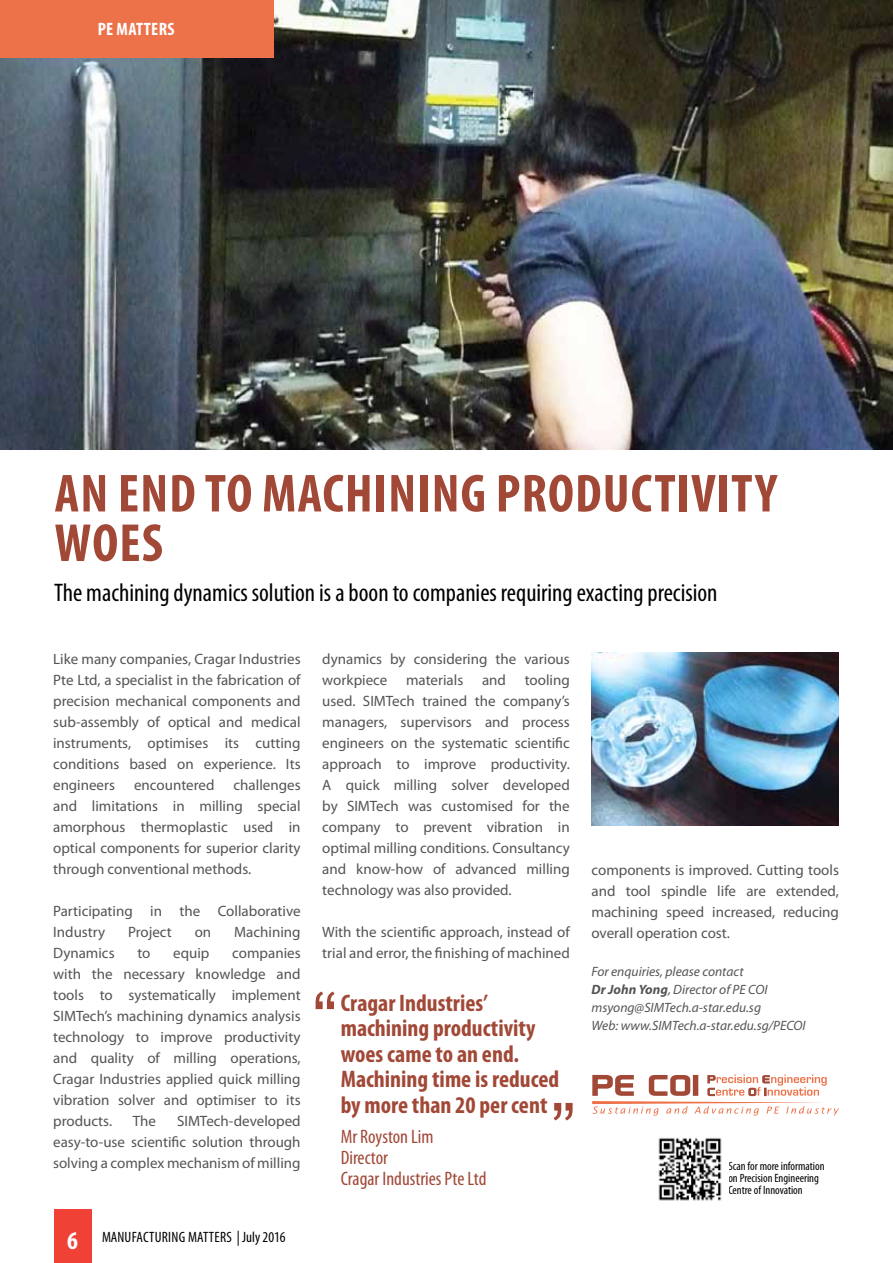
<style>
.page{position:relative;width:893px;height:1263px;background:#fff}
.page>*{position:absolute;margin:0;border:0;box-sizing:border-box;transform-origin:0 0}
.t1{font:700 condensed 54px/49.5px "Myriad Pro";letter-spacing:.02em;color:#a14837}
.t2{font:condensed 25.5px "Myriad Pro";color:#000}
.t3{font:700 condensed 25.5px "Myriad Pro";color:#fff}
.t4{font:700 condensed 24px/25.5px "Myriad Pro";color:#a14837}
.t5{font:condensed 19.5px/21px "Myriad Pro";color:#a14837}
.t6{font:700 condensed 18px "Myriad Pro";letter-spacing:.02em;color:#fff}
.t7{font:15px/21px "Myriad Pro";color:#545456;text-align:justify}
.t8{font:condensed 15px "Myriad Pro";letter-spacing:.005em;color:#000}
.t9{font:italic 13.5px/18px "Myriad Pro";color:#545456}
.t10{font:condensed 12px/12px "Myriad Pro";color:#000}
.s1{font-weight:700}
</style>
<div class="page">
<div style="left:54px;top:1209px;width:37px;height:54px;background:#ef4135"></div>
<img style="left:0;top:0;width:893px;height:449px">
<div style="left:0;top:0;width:274px;height:57px;background:#ed7149"></div>
<img style="left:591px;top:652px;width:248px;height:174px">
<svg style="left:316px;top:991px;width:19px;height:18px"></svg>
<svg style="left:554px;top:1103px;width:19px;height:17px"></svg>
<img style="left:658px;top:1137px;width:64px;height:64px">
<svg style="left:592px;top:1074px;width:247px;height:41px"></svg>
<div style="left:693px;top:1075px;width:5px;height:21px;background:#a14837"></div>
<p class="t6" style="left:98px;top:18px;width:78px">PE MATTERS</p>
<h1 class="t1" style="left:55px;top:468px;width:724px">an END TO MACHINING PRODUCTIVITY<br>WOES</h1>
<h2 class="t2" style="left:54px;top:577px;width:665px">The machining dynamics solution is a boon to companies requiring exacting precision</h2>
<p class="t7" style="left:53px;top:648px;width:249px">Like many companies, Cragar Industries Pte Ltd, a specialist in the fabrication of precision mechanical components and sub-assembly of optical and medical instruments, optimises its cutting conditions based on experience. Its engineers</p>
<p class="t7" style="left:53px;top:774px;width:249px;text-indent:180px">challenges and limitations in milling special amorphous thermoplastic used in optical components for superior clarity through conventional methods.</p>
<p class="t7" style="left:53px;top:900px;width:249px">Participating in the Collaborative<br>Industry</p>
<p class="t7" style="left:134px;top:774px;width:82px">encountered</p>
<p class="t7" style="left:128px;top:921px;width:45px">Project</p>
<p class="t7" style="left:195px;top:921px;width:18px">on</p>
<p class="t7" style="left:234px;top:921px;width:68px">Machining</p>
<p class="t7" style="left:53px;top:942px;width:63px">Dynamics</p>
<p class="t7" style="left:137px;top:942px;width:15px">to</p>
<p class="t7" style="left:173px;top:942px;width:38px">equip</p>
<p class="t7" style="left:53px;top:942px;width:249px;text-indent:179px">companies with the necessary knowledge and tools to systematically implement SIMTech’s machining dynamics analysis technology to improve productivity and quality of milling operations, Cragar Industries applied quick milling vibration solver and optimiser to its products.</p>
<p class="t7" style="left:53px;top:1110px;width:249px;text-indent:124px">SIMTech-developed easy-to-use scientific solution through solving a complex mechanism of milling</p>
<p class="t7" style="left:133px;top:1110px;width:25px">The</p>
<h2 class="t3" style="left:67px;top:1225px;width:12px">6</h2>
<p class="t8" style="left:102px;top:1227px;width:185px">MANUFACTURING Matters | July 2016</p>
<p class="t7" style="left:322px;top:648px;width:249px">dynamics by considering the various workpiece materials and tooling used. SIMTech trained the company’s managers, supervisors and process engineers on the systematic scientific approach to improve productivity.<br>A quick milling solver developed by SIMTech was customised for the company to prevent vibration in optimal milling conditions. Consultancy and know-how of advanced milling technology was also provided.</p>
<p class="t7" style="left:322px;top:921px;width:249px">With the scientific approach, instead of trial and error, the finishing of machined</p>
<h3 class="t4" style="left:341px;top:989px;width:220px">Cragar Industries’ machining productivity woes came to an end.<br>Machining time is reduced by more than 20 per cent</h3>
<h3 class="t5" style="left:341px;top:1125px;width:147px">Mr Royston Lim<br>Director<br>Cragar Industries Pte Ltd</h3>
<p class="t7" style="left:591px;top:859px;width:249px">components is improved. Cutting tools and tool spindle life are extended, machining speed increased, reducing overall operation cost.</p>
<p class="t9" style="left:591px;top:962px;width:216px">For enquiries, please contact<br><span class="s1">Dr John Yong</span>, Director of PE COI msyong@SIMTech.a-star.edu.sg<br>Web: www.SIMTech.a-star.edu.sg/PECOI</p>
<p class="t10" style="left:728px;top:1160px;width:98px">Scan for more information on Precision Engineering<br>Centre of Innovation</p>
</div>
